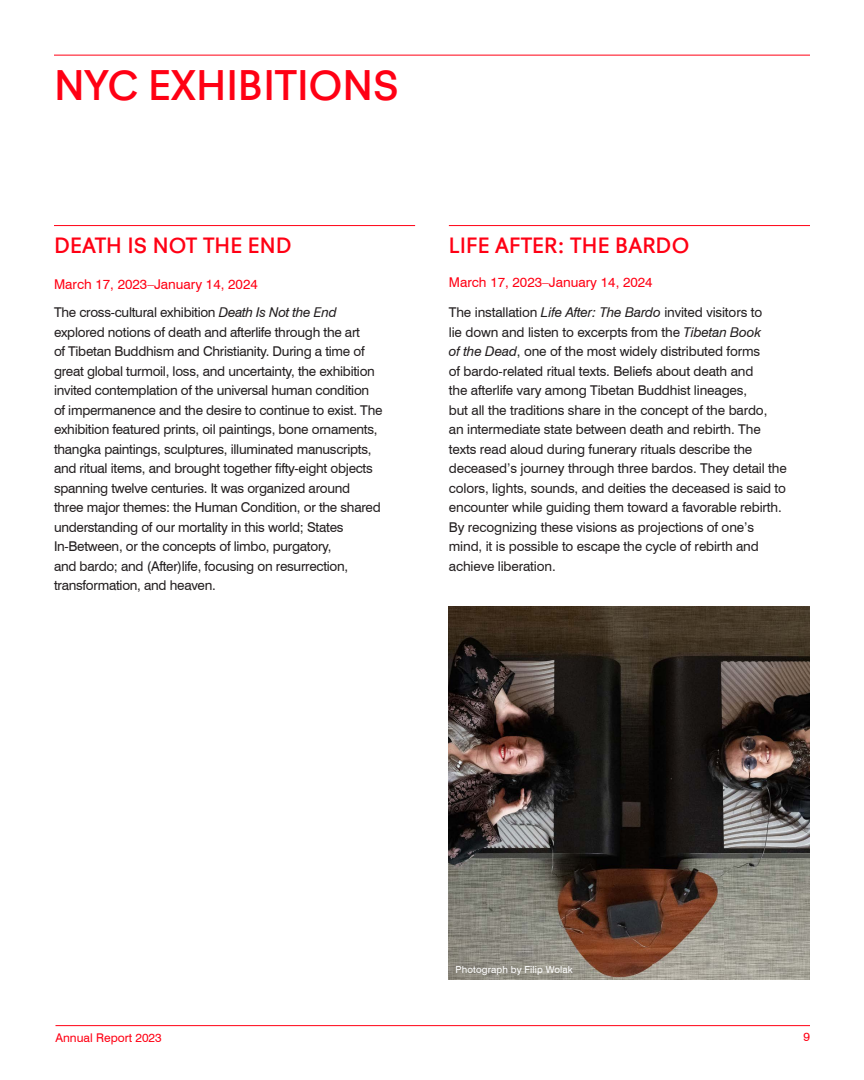
<style>
.page{position:relative;width:864px;height:1080px;background:#fff}
.page>*{position:absolute;margin:0;border:0;box-sizing:border-box;transform-origin:0 0}
.H2_red{font:500 43.5px "Neuzeit Office";letter-spacing:-.02em;color:#ff0014}
.H3_red_lineabove{font:500 22.5px "Neuzeit Office";letter-spacing:-.01em;color:#ff0014}
.body_right_indent{font:13.5px/19.5px "Swiss 721 BT";letter-spacing:-.02em;color:#231f20}
.body_no_space_after{font:13.5px/19.5px "Swiss 721 BT";letter-spacing:-.01em;color:#231f20}
.exhibition_dates{font:13.5px "Swiss 721 BT";color:#ff0014}
.footer_page_number{font:12px "Swiss 721 BT";color:#ff0014}
.Credits{font:9.75px "Swiss 721 BT";letter-spacing:.01em;color:#fff}
.s1{font-style:italic}
</style>
<div class="page">
<hr style="left:56px;top:1025px;width:754px;height:1px;background:#ff0014">
<hr style="left:54px;top:55px;width:756px;height:1px;background:#ff0014">
<hr style="left:54px;top:225px;width:361px;height:1px;background:#ff0014">
<hr style="left:449px;top:225px;width:361px;height:1px;background:#ff0014">
<img style="left:449px;top:606px;width:361px;height:373px">
<p class="H2_red" style="left:54px;top:61px;width:347px">NYC EXHIBITIONS</p>
<p class="H3_red_lineabove" style="left:54px;top:233px;width:240px">DEATH IS NOT THE END</p>
<p class="exhibition_dates" style="left:54px;top:276px;width:205px">March 17, 2023–January 14, 2024</p>
<p class="body_right_indent" style="left:54px;top:303px;width:330px">The cross-cultural exhibition <span class="s1">Death Is Not the End </span>explored notions of death and afterlife through the art<br>of Tibetan Buddhism and Christianity. During a time of great global turmoil, loss, and uncertainty, the exhibition invited contemplation of the universal human condition of impermanence and the desire to continue to exist. The exhibition featured prints, oil paintings, bone ornaments, thangka paintings, sculptures, illuminated manuscripts, and ritual items, and brought together fifty-eight objects spanning twelve centuries. It was organized around three major themes: the Human Condition, or the shared understanding of our mortality in this world; States In-Between, or the concepts of limbo, purgatory,<br>and bardo; and (After)life, focusing on resurrection, transformation, and heaven.</p>
<p class="H3_red_lineabove" style="left:449px;top:233px;width:242px">LIFE AFTER: THE BARDO</p>
<p class="exhibition_dates" style="left:449px;top:274px;width:205px">March 17, 2023–January 14, 2024</p>
<p class="body_no_space_after" style="left:449px;top:303px;width:339px">The installation <span class="s1">Life After: The Bardo</span> invited visitors to<br>lie down and listen to excerpts from the <span class="s1">Tibetan Book<br>of the Dead</span>, one of the most widely distributed forms<br>of bardo-related ritual texts. Beliefs about death and<br>the afterlife vary among Tibetan Buddhist lineages,<br>but all the traditions share in the concept of the bardo,<br>an intermediate state between death and rebirth. The texts read aloud during funerary rituals describe the deceased’s journey through three bardos. They detail the colors, lights, sounds, and deities the deceased is said to encounter while guiding them toward a favorable rebirth.<br>By recognizing these visions as projections of one’s mind, it is possible to escape the cycle of rebirth and achieve liberation.</p>
<p class="Credits" style="left:456px;top:963px;width:119px">Photograph by Filip Wolak</p>
<p class="footer_page_number" style="left:56px;top:1030px;width:108px">Annual Report 2023</p>
<p class="footer_page_number" style="left:803px;top:1030px;width:8px">9</p>
</div>
